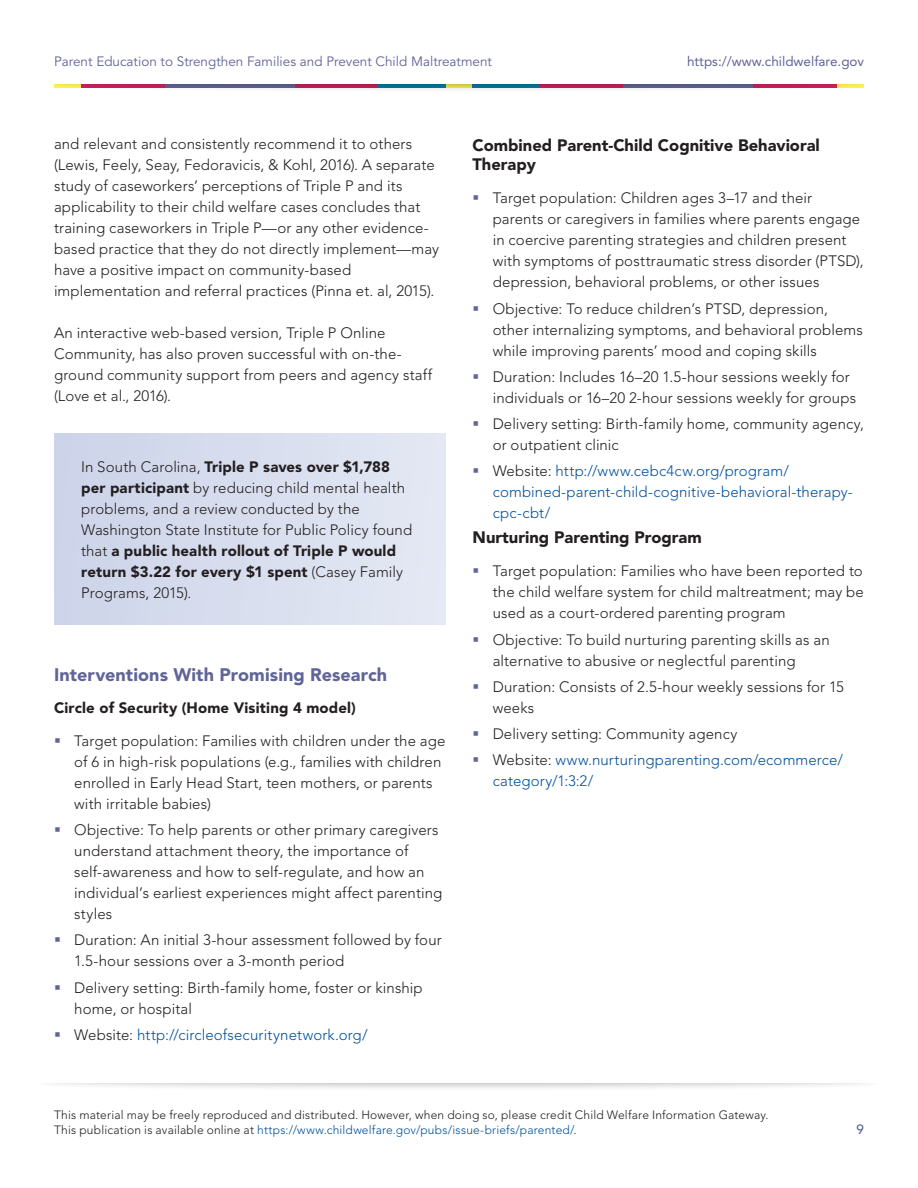
<style>
.page{position:relative;width:918px;height:1188px;background:#fff}
.page>*{position:absolute;margin:0;border:0;box-sizing:border-box;transform-origin:0 0}
.t1{font:900 18px "Avenir";letter-spacing:.005em;color:#606497}
.t2{font:900 16.5px/19.8px "Avenir";color:#231f20}
.t3{font:300 15px/21px "Avenir";letter-spacing:.005em;color:#231f20}
.t4{font:300 15px/21px "Avenir";letter-spacing:.005em;color:#01519b}
.t5{font:900 15px "Avenir";letter-spacing:.01em;color:#231f20}
.t6{font:13.5px "Avenir";color:#606497}
.t7{font:13.5px "Avenir";color:#606497}
.t8{font:500 13.5px "Avenir";color:#606497}
.t9{font:300 12px/15px "Avenir";letter-spacing:.015em;color:#231f20}
.s1{font-weight:900}
.s2{color:#231f20}
.s3{color:#01519b}
</style>
<div class="page">
<div style="left:34px;top:1065px;width:850px;height:27px;background:#231f20;opacity:.4"></div>
<div style="left:0;top:1058px;width:918px;height:25px;background:#fff"></div>
<div style="left:47px;top:66px;width:824px;height:27px;background:#231f20;opacity:.4"></div>
<div style="left:38px;top:58px;width:842px;height:25px;background:#fff"></div>
<div style="left:54px;top:433px;width:392px;height:192px;background:#d8ddee"></div>
<p class="t6" style="left:54px;top:53px;width:439px">Parent Education to Strengthen Families and Prevent Child Maltreatment</p>
<p class="t7" style="left:687px;top:53px;width:179px">https://www.childwelfare.gov</p>
<p class="t3" style="left:54px;top:134px;width:387px">and relevant and consistently recommend it to others (Lewis, Feely, Seay, Fedoravicis, &amp; Kohl, 2016). A separate study of caseworkers’ perceptions of Triple P and its applicability to their child welfare cases concludes that training caseworkers in Triple P—or any other evidence&shy;based practice that they do not directly implement—may have a positive impact on community-based implementation and referral practices (Pinna et. al, 2015).</p>
<p class="t3" style="left:54px;top:323px;width:380px">An interactive web-based version, Triple P Online Community, has also proven successful with on-the&shy;ground community support from peers and agency staff (Love et al., 2016).</p>
<p class="t3" style="left:81px;top:456px;width:333px">In South Carolina, <span class="s1">Triple P saves over $1,788 per participant</span> by reducing child mental health problems, and a review conducted by the Washington State Institute for Public Policy found that <span class="s1">a public health rollout of Triple P would return $3.22 for every $1 spent</span> (Casey Family Programs, 2015).</p>
<h3 class="t1" style="left:54px;top:664px;width:335px">Interventions With Promising Research</h3>
<h4 class="t5" style="left:54px;top:699px;width:303px">Circle of Security (Home Visiting 4 model)</h4>
<p class="t3" style="left:74px;top:730px;width:373px">Target population: Families with children under the age of 6 in high-risk populations (e.g., families with children enrolled in Early Head Start, teen mothers, or parents with irritable babies)</p>
<p class="t3" style="left:74px;top:820px;width:370px">Objective: To help parents or other primary caregivers understand attachment theory, the importance of self-awareness and how to self-regulate, and how an individual’s earliest experiences might affect parenting styles</p>
<p class="t3" style="left:74px;top:930px;width:369px">Duration: An initial 3-hour assessment followed by four<br>1.5-hour sessions over a 3-month period</p>
<p class="t3" style="left:74px;top:977px;width:350px">Delivery setting: Birth-family home, foster or kinship home, or hospital</p>
<p class="t4" style="left:74px;top:1024px;width:295px"><span class="s2">Website:</span> http://circleofsecuritynetwork.org/</p>
<h4 class="t2" style="left:472px;top:135px;width:349px">Combined Parent-Child Cognitive Behavioral<br>Therapy</h4>
<p class="t3" style="left:493px;top:188px;width:373px">Target population: Children ages 3 –17 and their parents or caregivers in families where parents engage in coercive parenting strategies and children present with symptoms of posttraumatic stress disorder (PTSD), depression, behavioral problems, or other issues</p>
<p class="t3" style="left:493px;top:298px;width:372px">Objective: To reduce children’s PTSD, depression, other internalizing symptoms, and behavioral problems while improving parents’ mood and coping skills</p>
<p class="t3" style="left:493px;top:366px;width:365px">Duration: Includes 16–20 1.5-hour sessions weekly for individuals or 16–20 2-hour sessions weekly for groups</p>
<p class="t3" style="left:493px;top:413px;width:373px">Delivery setting: Birth-family home, community agency, or outpatient clinic</p>
<p class="t4" style="left:493px;top:461px;width:362px"><span class="s2">Website:</span> http://www.cebc4cw.org/program/ combined-parent-child-cognitive-behavioral-therapy&shy;cpc-cbt/</p>
<h4 class="t2" style="left:473px;top:528px;width:231px">Nurturing Parenting Program</h4>
<p class="t3" style="left:493px;top:561px;width:373px;text-align:justify">Target population: Families who have been reported to the child welfare system for child maltreatment; may be used as a court-ordered parenting program</p>
<p class="t3" style="left:493px;top:629px;width:339px">Objective: To build nurturing parenting skills as an alternative to abusive or neglectful parenting</p>
<p class="t3" style="left:493px;top:676px;width:353px">Duration: Consists of 2.5-hour weekly sessions for 15 weeks</p>
<p class="t3" style="left:493px;top:724px;width:246px">Delivery setting: Community agency</p>
<p class="t4" style="left:493px;top:750px;width:352px"><span class="s2">Website:</span> www.nurturingparenting.com/ecommerce/ category/1:3:2/</p>
<p class="t9" style="left:54px;top:1107px;width:716px">This material may be freely reproduced and distributed. However, when doing so, please credit Child Welfare Information Gateway.<br>This publication is available online at <span class="s3">https://www.childwelfare.gov/pubs/issue-briefs/parented/</span>.</p>
<p class="t8" style="left:857px;top:1122px;width:9px">9</p>
</div>
